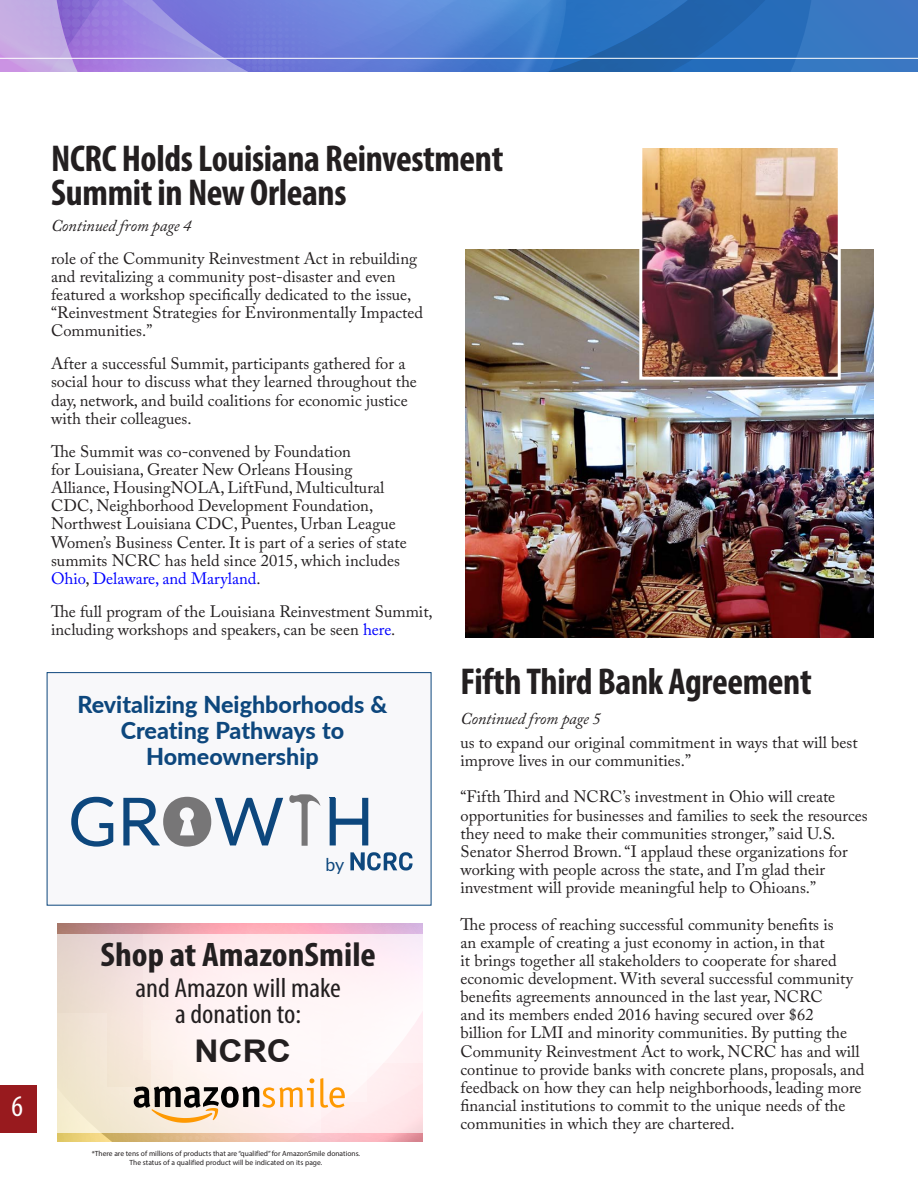
<style>
.page{position:relative;width:918px;height:1188px;background:#fff}
.page>*{position:absolute;margin:0;border:0;box-sizing:border-box;transform-origin:0 0}
.headline_03{font:700 condensed 37.5px/34.5px "Myriad Pro";letter-spacing:-.01em;color:#231f20}
.t1{font:700 condensed 34.2px "Myriad Pro";color:#231f20;scale:1.07 1}
.t2{font:700 31.2px "Arial";color:#231f20;scale:1.07 1}
.t3{font:condensed 30px "Myriad Pro";color:#fff}
.t4{font:condensed 27.6px/25.3px "Myriad Pro";color:#231f20;text-align:center;scale:1.07 1}
.Staff_Title{font:800 23.25px/26.1px "Lato";color:#0d477d;text-align:center}
.t5{font:17.7px "Lato";color:#0d477d}
.t6{font:16.5px/18.1px "Adobe Caslon Pro";color:#231f20}
.BODY_COPY{font:italic 16.5px "Adobe Caslon Pro";letter-spacing:-.01em;color:#231f20}
.Staff_Title-2{font:7.5px/9px "Myriad Pro";color:#231f20;text-align:center}
.s1{color:#00f}
</style>
<div class="page">
<div style="left:0;top:1085px;width:37px;height:48px;background:#981a1e"></div>
<svg style="left:0;top:0;width:917px;height:72px;background:#5b7ccd"></svg>
<hr style="left:0;top:58px;width:918px;height:1px;background:#fff">
<img style="left:465px;top:250px;width:408px;height:388px">
<img style="left:643px;top:148px;width:194px;height:228px">
<div style="left:639px;top:140px;width:202px;height:240px;border:3px solid #fff"></div>
<svg style="left:57px;top:923px;width:365px;height:218px;background:#e6afaa"></svg>
<svg style="left:376px;top:923px;width:46px;height:4px"></svg>
<svg style="left:224px;top:923px;width:92px;height:3px"></svg>
<svg style="left:57px;top:935px;width:365px;height:198px;fill:#ffeef0"></svg>
<svg style="left:320px;top:1078px;width:25px;height:30px"></svg>
<svg style="left:134px;top:1078px;width:180px;height:45px"></svg>
<div style="left:47px;top:672px;width:384px;height:234px;background:#f8f8fa;border:1px solid #0d477d"></div>
<svg style="left:350px;top:852px;width:63px;height:19px"></svg>
<svg style="left:71px;top:797px;width:42px;height:50px"></svg>
<svg style="left:330px;top:798px;width:38px;height:47px"></svg>
<svg style="left:289px;top:794px;width:31px;height:52px"></svg>
<svg style="left:123px;top:797px;width:160px;height:50px"></svg>
<h3 class="t3" style="left:11px;top:1088px;width:13px">6</h3>
<p class="headline_03" style="left:51px;top:140px;width:454px">NCRC Holds Louisiana Reinvestment<br>Summit in New Orleans</p>
<p class="BODY_COPY" style="left:51px;top:215px;width:142px">Continued from page 4</p>
<p class="t6" style="left:51px;top:249px;width:373px">role of the Community Reinvestment Act in rebuilding and revitalizing a community post-disaster and even featured a workshop specifically dedicated to the issue, “Reinvestment Strategies for Environmentally Impacted Communities.”</p>
<p class="t6" style="left:51px;top:355px;width:367px">After a successful Summit, participants gathered for a social hour to discuss what they learned throughout the day, network, and build coalitions for economic justice with their colleagues.</p>
<p class="t6" style="left:51px;top:442px;width:357px">The Summit was co-convened by Foundation<br>for Louisiana, Greater New Orleans Housing Alliance, HousingNOLA, LiftFund, Multicultural CDC, Neighborhood Development Foundation, Northwest Louisiana CDC, Puentes, Urban League Women’s Business Center. It is part of a series of state summits NCRC has held since 2015, which includes <span class="s1">Ohio</span>, <span class="s1">Delaware, and Maryland</span>.</p>
<p class="t6" style="left:51px;top:602px;width:383px">The full program of the Louisiana Reinvestment Summit, including workshops and speakers, can be seen <span class="s1">here</span>.</p>
<p class="Staff_Title" style="left:77px;top:691px;width:312px">Revitalizing Neighborhoods &amp;<br>Creating Pathways to<br>Homeownership</p>
<p class="t5" style="left:325px;top:852px;width:20px">by</p>
<p class="t1" style="left:100px;top:933px;width:259px">Shop at AmazonSmile</p>
<p class="t4" style="left:135px;top:975px;width:194px">and Amazon will make a donation to:</p>
<p class="t2" style="left:194px;top:1030px;width:92px">NCRC</p>
<p class="Staff_Title-2" style="left:92px;top:1149px;width:270px">*There are tens of millions of products that are “qualified” for AmazonSmile donations.<br>The status of a qualified product will be indicated on its page.</p>
<p class="headline_03" style="left:461px;top:664px;width:353px">Fifth Third Bank Agreement</p>
<p class="BODY_COPY" style="left:461px;top:708px;width:142px">Continued from page 5</p>
<p class="t6" style="left:461px;top:733px;width:399px">us to expand our original commitment in ways that will best improve lives in our communities.”</p>
<p class="t6" style="left:461px;top:788px;width:409px">“Fifth Third and NCRC’s investment in Ohio will create opportunities for businesses and families to seek the resources they need to make their communities stronger,” said U.S.<br>Senator Sherrod Brown. “I applaud these organizations for working with people across the state, and I’m glad their investment will provide meaningful help to Ohioans.”</p>
<p class="t6" style="left:461px;top:915px;width:406px">The process of reaching successful community benefits is<br>an example of creating a just economy in action, in that<br>it brings together all stakeholders to cooperate for shared economic development. With several successful community benefits agreements announced in the last year, NCRC<br>and its members ended 2016 having secured over $62<br>billion for LMI and minority communities. By putting the Community Reinvestment Act to work, NCRC has and will continue to provide banks with concrete plans, proposals, and feedback on how they can help neighborhoods, leading more financial institutions to commit to the unique needs of the communities in which they are chartered.</p>
</div>
